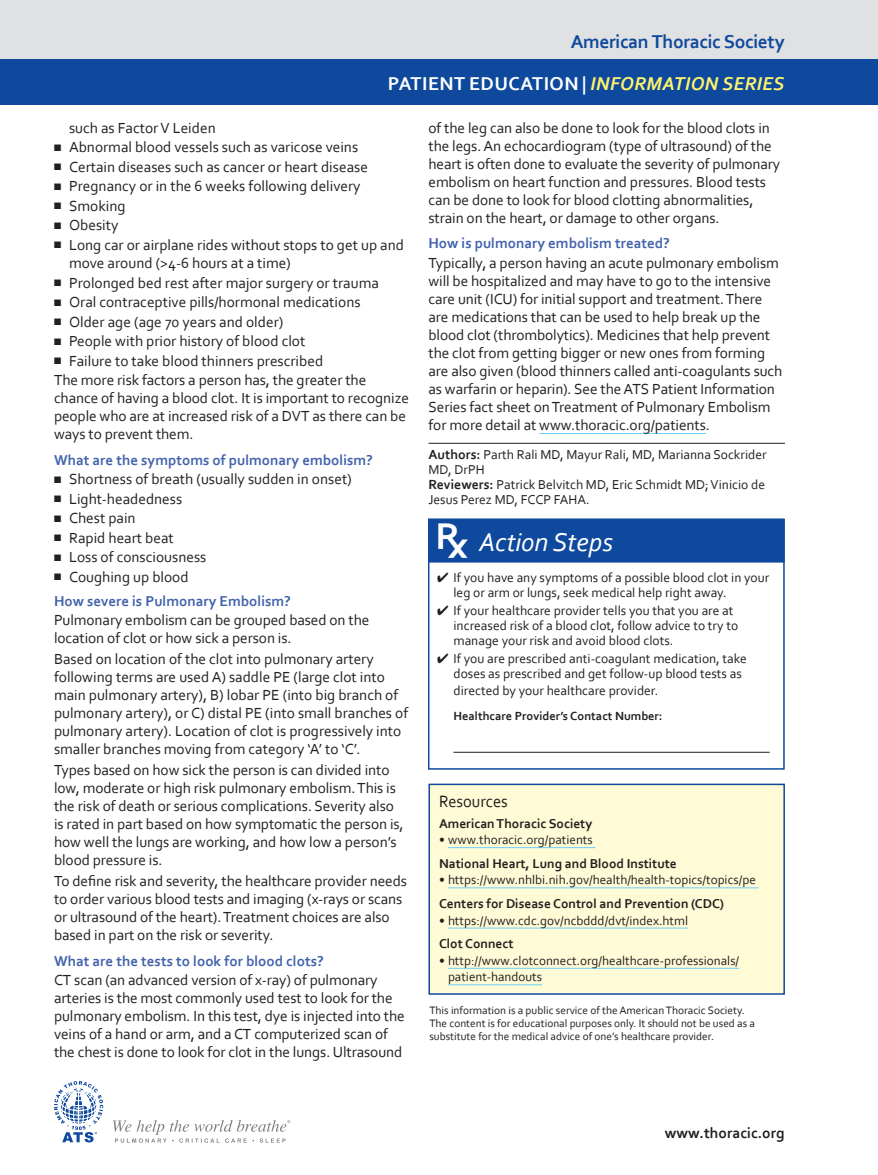
<style>
.page{position:relative;width:878px;height:1175px;background:#fff}
.page>*{position:absolute;margin:0;border:0;box-sizing:border-box;transform-origin:0 0}
.RX_Headline{font:italic 27px "Corbel";color:#fff}
.t1{font:700 19.5px "Corbel";letter-spacing:.02em;color:#fff}
.t2{font:700 19.5px "Corbel";letter-spacing:-.02em;color:#0f499d}
.Resources_Box_Title{font:17.25px "Corbel";color:#231f20;scale:.95 1}
.t3{font:700 15.45px "Corbel";color:#231f20}
.Body{font:15.3px/18px "Corbel";letter-spacing:-.005em;color:#231f20}
.Body_Headline{font:700 15px "Corbel";color:#4262ac}
.Authors{font:13.5px/15px "Corbel";color:#231f20}
.Resources_Headline{font:700 13.5px "Corbel";color:#231f20}
.t4{font:13.2px/16.5px "Corbel";color:#231f20}
.Rx_Telephone{font:700 12.3px "Corbel";color:#231f20}
.Endnote{font:11.25px/12.8px "Corbel";color:#231f20}
.s1{font-style:italic;color:#fff46d}
.s2{font-weight:700;font-size:13.8px}
.s3{font-family:"Rx";font-style:normal;font-size:34.5px}
</style>
<div class="page">
<div style="left:0;top:0;width:878px;height:60px;background:#e0e1e3"></div>
<div style="left:0;top:59px;width:878px;height:46px;background:#0f499d"></div>
<hr style="left:539px;top:433px;width:166px;height:1px;background:#6bcff6">
<hr style="left:428px;top:443px;width:356px;height:1px;background:#231f20">
<div style="left:429px;top:784px;width:355px;height:210px;background:#fffbd6"></div>
<hr style="left:448px;top:847px;width:147px;height:1px;background:#6bcff6">
<hr style="left:448px;top:887px;width:310px;height:1px;background:#6bcff6">
<hr style="left:448px;top:927px;width:240px;height:1px;background:#6bcff6">
<hr style="left:448px;top:968px;width:291px;height:1px;background:#6bcff6">
<hr style="left:448px;top:984px;width:94px;height:1px;background:#6bcff6">
<div style="left:428px;top:783px;width:356px;height:211px;border:2px solid #0f499d"></div>
<svg style="left:113px;top:1120px;width:177px;height:22px"></svg>
<svg style="left:54px;top:1081px;width:49px;height:61px"></svg>
<div style="left:428px;top:519px;width:356px;height:43px;background:#0f499d"></div>
<hr style="left:453px;top:752px;width:316px;height:1px;background:#231f20">
<div style="left:428px;top:518px;width:356px;height:251px;border:2px solid #0f499d"></div>
<p class="t2" style="left:570px;top:29px;width:216px">American Thoracic Society</p>
<p class="t1" style="left:388px;top:71px;width:398px">PATIENT EDUCATION | <span class="s1">INFORMATION SERIES</span></p>
<p class="Body" style="left:69px;top:118px;width:148px">such as Factor V Leiden</p>
<p class="Body" style="left:54px;top:138px;width:306px">■ Abnormal blood vessels such as varicose veins</p>
<p class="Body" style="left:54px;top:157px;width:315px">■ Certain diseases such as cancer or heart disease</p>
<p class="Body" style="left:54px;top:177px;width:308px">■ Pregnancy or in the 6 weeks following delivery</p>
<p class="Body" style="left:54px;top:196px;width:73px">■ Smoking</p>
<p class="Body" style="left:54px;top:216px;width:66px">■ Obesity</p>
<p class="Body" style="left:69px;top:235px;width:336px;text-indent:-15px">■ Long car or airplane rides without stops to get up and move around (&gt;4-6 hours at a time)</p>
<p class="Body" style="left:54px;top:273px;width:326px">■ Prolonged bed rest after major surgery or trauma</p>
<p class="Body" style="left:54px;top:292px;width:308px">■ Oral contraceptive pills/hormonal medications</p>
<p class="Body" style="left:54px;top:312px;width:231px">■ Older age (age 70 years and older)</p>
<p class="Body" style="left:54px;top:331px;width:253px">■ People with prior history of blood clot</p>
<p class="Body" style="left:54px;top:351px;width:271px">■ Failure to take blood thinners prescribed</p>
<p class="Body" style="left:54px;top:370px;width:356px">The more risk factors a person has, the greater the chance of having a blood clot. It is important to recognize people who are at increased risk of a DVT as there can be ways to prevent them.</p>
<p class="Body_Headline" style="left:54px;top:450px;width:320px">What are the symptoms of pulmonary embolism?</p>
<p class="Body" style="left:54px;top:469px;width:299px">■ Shortness of breath (usually sudden in onset)</p>
<p class="Body" style="left:54px;top:489px;width:130px">■ Light-headedness</p>
<p class="Body" style="left:54px;top:508px;width:83px">■ Chest pain</p>
<p class="Body" style="left:54px;top:528px;width:121px">■ Rapid heart beat</p>
<p class="Body" style="left:54px;top:547px;width:154px">■ Loss of consciousness</p>
<p class="Body" style="left:54px;top:567px;width:136px">■ Coughing up blood</p>
<p class="Body_Headline" style="left:54px;top:591px;width:238px">How severe is Pulmonary Embolism?</p>
<p class="Body" style="left:54px;top:610px;width:317px">Pulmonary embolism can be grouped based on the location of clot or how sick a person is.</p>
<p class="Body" style="left:54px;top:649px;width:356px">Based on location of the clot into pulmonary artery following terms are used A) saddle PE (large clot into main pulmonary artery), B) lobar PE (into big branch of pulmonary artery), or C) distal PE (into small branches of pulmonary artery). Location of clot is progressively into smaller branches moving from category ‘A’ to ‘C’.</p>
<p class="Body" style="left:54px;top:760px;width:351px">Types based on how sick the person is can divided into low, moderate or high risk pulmonary embolism. This is the risk of death or serious complications. Severity also is rated in part based on how symptomatic the person is, how well the lungs are working, and how low a person’s blood pressure is.</p>
<p class="Body" style="left:54px;top:871px;width:354px">To define risk and severity, the healthcare provider needs to order various blood tests and imaging (x-rays or scans or ultrasound of the heart). Treatment choices are also based in part on the risk or severity.</p>
<p class="Body_Headline" style="left:54px;top:951px;width:271px">What are the tests to look for blood clots?</p>
<p class="Body" style="left:54px;top:970px;width:352px">CT scan (an advanced version of x-ray) of pulmonary arteries is the most commonly used test to look for the pulmonary embolism. In this test, dye is injected into the veins of a hand or arm, and a CT computerized scan of the chest is done to look for clot in the lungs. Ultrasound</p>
<p class="Body" style="left:428px;top:118px;width:353px">of the leg can also be done to look for the blood clots in the legs. An echocardiogram (type of ultrasound) of the heart is often done to evaluate the severity of pulmonary embolism on heart function and pressures. Blood tests can be done to look for blood clotting abnormalities, strain on the heart, or damage to other organs.</p>
<p class="Body_Headline" style="left:428px;top:234px;width:243px">How is pulmonary embolism treated?</p>
<p class="Body" style="left:428px;top:253px;width:355px">Typically, a person having an acute pulmonary embolism will be hospitalized and may have to go to the intensive care unit (ICU) for initial support and treatment. There are medications that can be used to help break up the blood clot (thrombolytics). Medicines that help prevent the clot from getting bigger or new ones from forming are also given (blood thinners called anti-coagulants such as warfarin or heparin). See the ATS Patient Information Series fact sheet on Treatment of Pulmonary Embolism for more detail at www.thoracic.org/patients.</p>
<p class="Authors" style="left:428px;top:446px;width:340px"><span class="s2">Authors:</span> Parth Rali MD, Mayur Rali, MD, Marianna Sockrider MD, DrPH<br><span class="s2">Reviewers:</span> Patrick Belvitch MD, Eric Schmidt MD; Vinicio de Jesus Perez MD, FCCP FAHA.</p>
<p class="RX_Headline" style="left:438px;top:525px;width:176px"><span class="s3">R</span> Action Steps</p>
<p class="Authors" style="left:453px;top:570px;width:317px;text-indent:-16px">✔ If you have any symptoms of a possible blood clot in your leg or arm or lungs, seek medical help right away.</p>
<p class="Authors" style="left:453px;top:603px;width:286px;text-indent:-16px">✔ If your healthcare provider tells you that you are at increased risk of a blood clot, follow advice to try to manage your risk and avoid blood clots.</p>
<p class="Authors" style="left:453px;top:651px;width:295px;text-indent:-16px">✔ If you are prescribed anti-coagulant medication, take doses as prescribed and get follow-up blood tests as</p>
<p class="Authors" style="left:453px;top:682px;width:206px">directed by your healthcare provider.</p>
<p class="Rx_Telephone" style="left:453px;top:708px;width:210px">Healthcare Provider’s Contact Number:</p>
<p class="Resources_Box_Title" style="left:439px;top:790px;width:74px">Resources</p>
<p class="Resources_Headline" style="left:439px;top:814px;width:155px">American Thoracic Society</p>
<p class="t4" style="left:439px;top:831px;width:155px">• www.thoracic.org/patients</p>
<p class="Resources_Headline" style="left:439px;top:855px;width:239px">National Heart, Lung and Blood Institute</p>
<p class="t4" style="left:439px;top:871px;width:318px">• https://www.nhlbi.nih.gov/health/health-topics/topics/pe</p>
<p class="Resources_Headline" style="left:439px;top:895px;width:286px">Centers for Disease Control and Prevention (CDC)</p>
<p class="t4" style="left:439px;top:911px;width:250px">• https://www.cdc.gov/ncbddd/dvt/index.html</p>
<p class="Resources_Headline" style="left:439px;top:935px;width:76px">Clot Connect</p>
<p class="t4" style="left:448px;top:951px;width:293px;text-indent:-9px">• http://www.clotconnect.org/healthcare-professionals/ patient-handouts</p>
<p class="Endnote" style="left:429px;top:1003px;width:327px">This information is a public service of the American Thoracic Society.<br>The content is for educational purposes only. It should not be used as a substitute for the medical advice of one’s healthcare provider.</p>
<p class="t3" style="left:665px;top:1123px;width:121px">www.thoracic.org</p>
</div>
